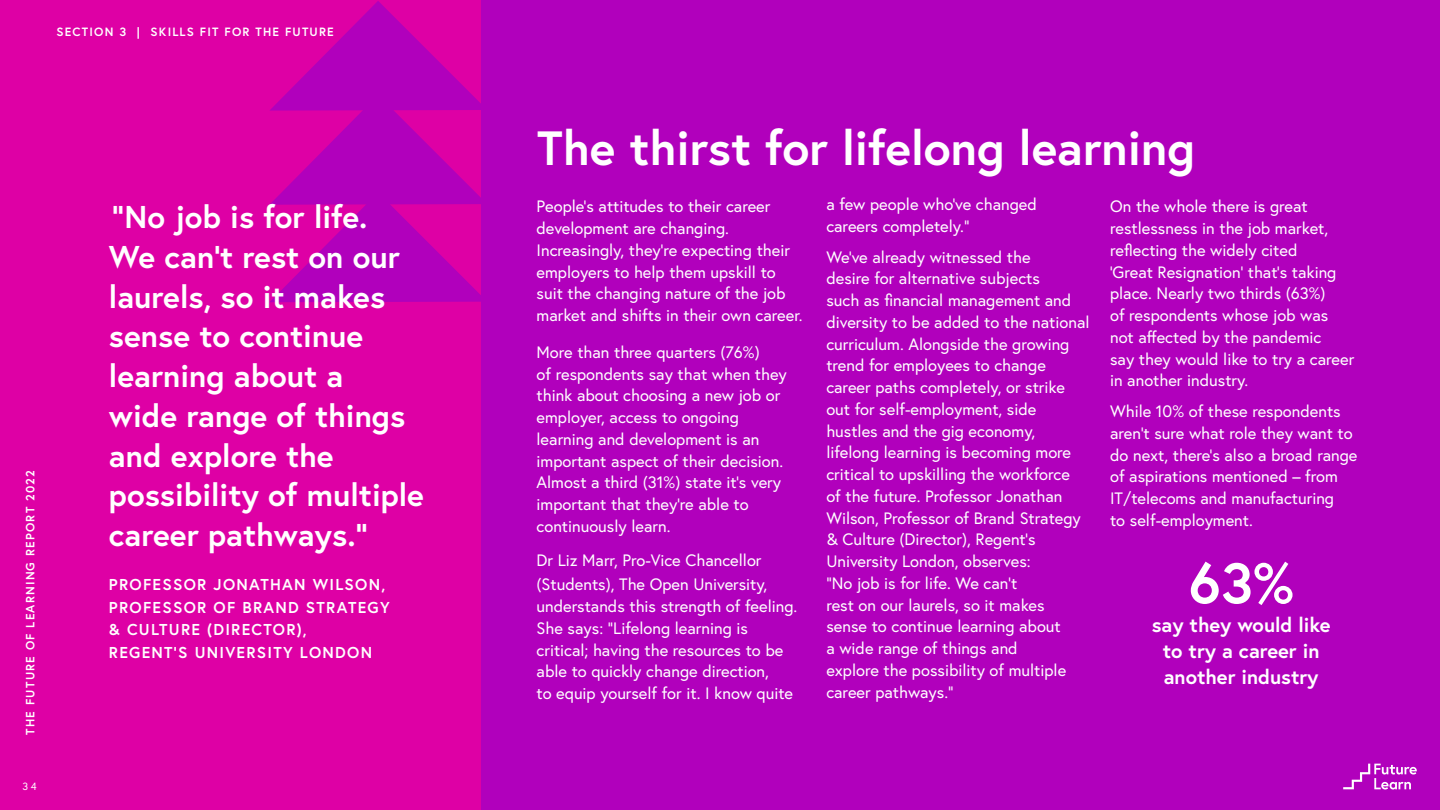
<style>
.page{position:relative;width:1440px;height:810px;background:#de00a5}
.page>*{position:absolute;margin:0;border:0;box-sizing:border-box;transform-origin:0 0}
.t1{font:700 57px "Europa";color:#fff}
.t2{font:700 48px "Europa";color:#fff}
.t3{font:700 31.5px/39.8px "Europa";color:#fff}
.t4{font:700 20.25px/26.2px "Europa";color:#fff;text-align:center}
.t5{font:16.5px/21.8px "Europa";color:#fff}
.t6{font:700 15.75px/22.5px "Europa";letter-spacing:.08em;color:#fff}
.t7{font:700 12px "Europa";letter-spacing:.1em;color:#fff}
.t8{font:10.5px "Europa";color:#fff}
</style>
<div class="page">
<div style="left:481px;top:0;width:959px;height:810px;background:#b100bc"></div>
<svg style="left:270px;top:1px;width:211px;height:301px"></svg>
<svg style="left:1343px;top:764px;width:74px;height:26px"></svg>
<p class="t7" style="left:56px;top:24px;width:279px">SECTION 3 | SKILLS FIT FOR THE FUTURE</p>
<p class="t7" style="left:22px;top:735px;width:266px;rotate:-90deg">THE FUTURE OF LEARNING REPORT 2022</p>
<p class="t8" style="left:23px;top:780px;width:16px">34</p>
<h3 class="t3" style="left:109px;top:196px;width:317px">“No job is for life.<br>We can’t rest on our laurels, so it makes sense to continue learning about a<br>wide range of things and explore the possibility of multiple career pathways.”</h3>
<p class="t6" style="left:109px;top:573px;width:282px">PROFESSOR JONATHAN WILSON,<br>PROFESSOR OF BRAND STRATEGY &amp; CULTURE (DIRECTOR),<br>REGENT’S UNIVERSITY LONDON</p>
<h2 class="t2" style="left:537px;top:115px;width:659px">The thirst for lifelong learning</h2>
<p class="t5" style="left:537px;top:195px;width:268px">People’s attitudes to their career development are changing.<br>Increasingly, they’re expecting their employers to help them upskill to suit the changing nature of the job market and shifts in their own career.</p>
<p class="t5" style="left:537px;top:341px;width:252px">More than three quarters (76%)<br>of respondents say that when they think about choosing a new job or employer, access to ongoing learning and development is an important aspect of their decision.<br>Almost a third (31%) state it’s very important that they’re able to continuously learn.</p>
<p class="t5" style="left:537px;top:547px;width:232px;line-height:24.8px">Dr Liz Marr, Pro-Vice Chancellor (Students), The Open University,</p>
<p class="t5" style="left:537px;top:595px;width:262px">understands this strength of feeling.<br>She says: “Lifelong learning is critical; having the resources to be able to quickly change direction,<br>to equip yourself for it. I know quite</p>
<p class="t5" style="left:826px;top:193px;width:212px">a few people who’ve changed careers completely.”</p>
<p class="t5" style="left:826px;top:246px;width:265px">We’ve already witnessed the<br>desire for alternative subjects<br>such as financial management and diversity to be added to the national curriculum. Alongside the growing trend for employees to change career paths completely, or strike out for self-employment, side hustles and the gig economy, lifelong learning is becoming more critical to upskilling the workforce<br>of the future. Professor Jonathan<br>Wilson, Professor of Brand Strategy &amp; Culture (Director), Regent’s<br>University London, observes:<br>“No job is for life. We can’t<br>rest on our laurels, so it makes sense to continue learning about<br>a wide range of things and<br>explore the possibility of multiple career pathways.”</p>
<p class="t5" style="left:1110px;top:195px;width:246px">On the whole there is great restlessness in the job market, reflecting the widely cited<br>’Great Resignation’ that’s taking place. Nearly two thirds (63%)<br>of respondents whose job was not affected by the pandemic<br>say they would like to try a career in another industry.</p>
<p class="t5" style="left:1110px;top:400px;width:249px">While 10% of these respondents aren’t sure what role they want to do next, there’s also a broad range of aspirations mentioned – from<br>IT/telecoms and manufacturing<br>to self-employment.</p>
<h1 class="t1" style="left:1189px;top:544px;width:107px">63%</h1>
<p class="t4" style="left:1152px;top:611px;width:180px">say they would like to try a career in another industry</p>
</div>
